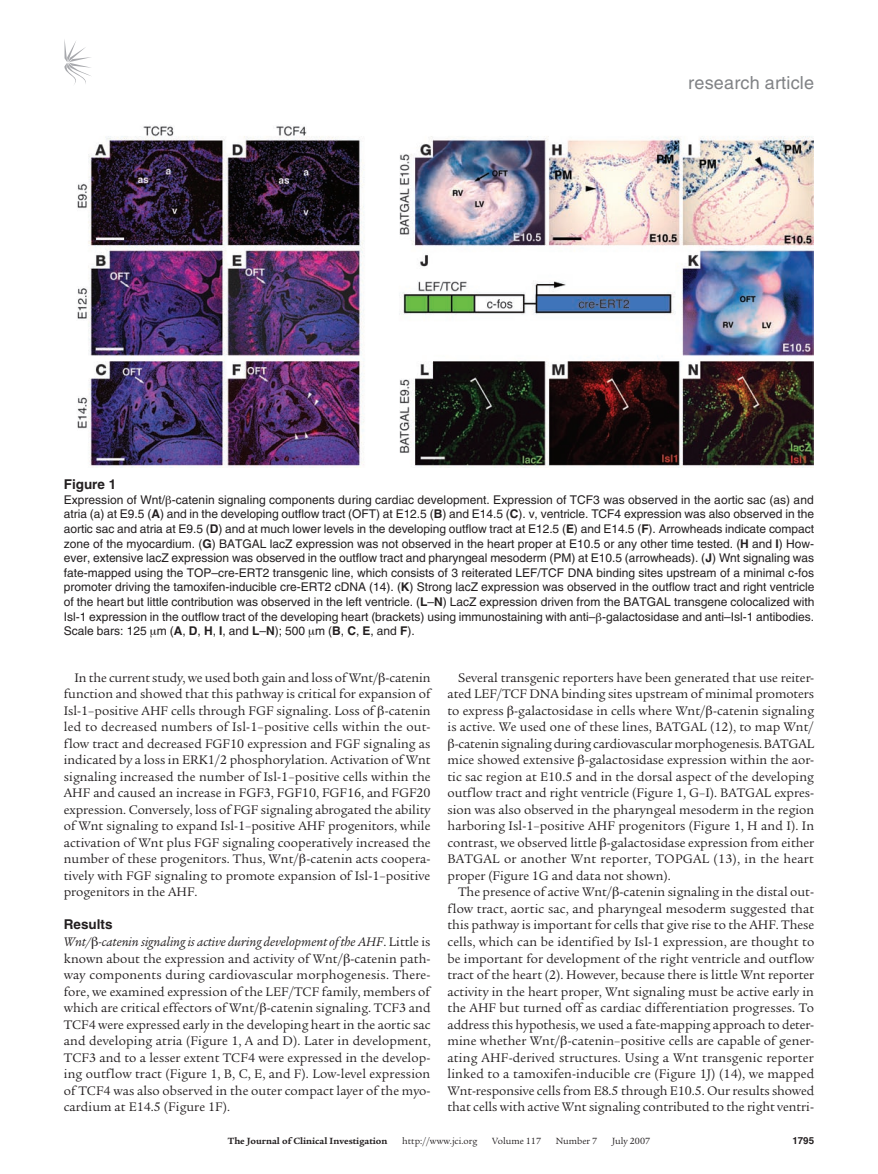
<style>
.page{position:relative;width:878px;height:1174px;background:#fff}
.page>*{position:absolute;margin:0;border:0;box-sizing:border-box;transform-origin:0 0}
.t1{font:18px "Helvetica LT Std";letter-spacing:.01em;color:#808285}
.t2{font:13.5px/16.5px "Legacy Serif Std";color:#231f20;text-align:justify}
.t3{font:700 13.5px "Helvetica LT Std";color:#231f20}
.t4{font:12px/14.7px "Helvetica LT Std";color:#231f20;text-align:justify}
.t5{font:9.75px "Legacy Serif Std";color:#231f20}
.t6{font:700 9.75px "Legacy Serif Std";color:#231f20}
.t7{font:700 9.75px "Helvetica LT Std";color:#231f20}
.s1{font-weight:700}
.s2{font-style:italic}
</style>
<div class="page">
<svg style="left:64px;top:39px;width:27px;height:45px"></svg>
<img style="left:77px;top:126px;width:736px;height:341px">
<h1 class="t1" style="left:688px;top:72px;width:127px">research article</h1>
<p class="t3" style="left:64px;top:476px;width:54px">Figure 1</p>
<p class="t4" style="left:64px;top:492px;width:752px">Expression of Wnt/ -catenin signaling components during cardiac development. Expression of TCF3 was observed in the aortic sac (as) and atria (a) at E9.5 (<span class="s1">A</span>) and in the developing outflow tract (OFT) at E12.5 (<span class="s1">B</span>) and E14.5 (<span class="s1">C</span>). v, ventricle. TCF4 expression was also observed in the aortic sac and atria at E9.5 (<span class="s1">D</span>) and at much lower levels in the developing outflow tract at E12.5 (<span class="s1">E</span>) and E14.5 (<span class="s1">F</span>). Arrowheads indicate compact zone of the myocardium. (<span class="s1">G</span>) BATGAL lacZ expression was not observed in the heart proper at E10.5 or any other time tested. (<span class="s1">H</span> and <span class="s1">I</span>) How&shy;ever, extensive lacZ expression was observed in the outflow tract and pharyngeal mesoderm (PM) at E10.5 (arrowheads). (<span class="s1">J</span>) Wnt signaling was fate-mapped using the TOP–cre-ERT2 transgenic line, which consists of 3 reiterated LEF/TCF DNA binding sites upstream of a minimal c-fos promoter driving the tamoxifen-inducible cre-ERT2 cDNA (14). (<span class="s1">K</span>) Strong lacZ expression was observed in the outflow tract and right ventricle of the heart but little contribution was observed in the left ventricle. (<span class="s1">L</span>–<span class="s1">N</span>) LacZ expression driven from the BATGAL transgene colocalized with Isl-1 expression in the outflow tract of the developing heart (brackets) using immunostaining with anti– -galactosidase and anti–Isl-1 antibodies.<br>Scale bars: 125 m (<span class="s1">A</span>, <span class="s1">D</span>, <span class="s1">H</span>, <span class="s1">I</span>, and <span class="s1">L</span>–<span class="s1">N</span>); 500 m (<span class="s1">B</span>, <span class="s1">C</span>, <span class="s1">E</span>, and <span class="s1">F</span>).</p>
<p class="t2" style="left:64px;top:669px;width:368px;text-indent:11px">In the current study, we used both gain and loss of Wnt/ -catenin function and showed that this pathway is critical for expansion of Isl-1–positive AHF cells through FGF signaling. Loss of -catenin led to decreased numbers of Isl-1–positive cells within the out&shy;flow tract and decreased FGF10 expression and FGF signaling as indicated by a loss in ERK1/2 phosphorylation. Activation of Wnt signaling increased the number of Isl-1–positive cells within the AHF and caused an increase in FGF3, FGF10, FGF16, and FGF20 expression. Conversely, loss of FGF signaling abrogated the ability of Wnt signaling to expand Isl-1–positive AHF progenitors, while activation of Wnt plus FGF signaling cooperatively increased the number of these progenitors. Thus, Wnt/ -catenin acts coopera&shy;tively with FGF signaling to promote expansion of Isl-1–positive progenitors in the AHF.</p>
<p class="t3" style="left:64px;top:916px;width:50px">Results</p>
<p class="t2" style="left:64px;top:933px;width:368px"><span class="s2">Wnt/ -catenin signaling is active during development of the AHF</span>. Little is known about the expression and activity of Wnt/ -catenin path&shy;way components during cardiovascular morphogenesis. There&shy;fore, we examined expression of the LEF/TCF family, members of which are critical effectors of Wnt/ -catenin signaling. TCF3 and TCF4 were expressed early in the developing heart in the aortic sac and developing atria (Figure 1, A and D). Later in development, TCF3 and to a lesser extent TCF4 were expressed in the develop&shy;ing outflow tract (Figure 1, B, C, E, and F). Low-level expression of TCF4 was also observed in the outer compact layer of the myo&shy;cardium at E14.5 (Figure 1F).</p>
<p class="t2" style="left:458px;top:669px;width:357px">Several transgenic reporters have been generated that use reiter-</p>
<p class="t2" style="left:447px;top:686px;width:368px">ated LEF/TCF DNA binding sites upstream of minimal promoters</p>
<p class="t2" style="left:447px;top:702px;width:368px">to express -galactosidase in cells where Wnt/ -catenin signaling</p>
<p class="t2" style="left:447px;top:719px;width:368px">is active. We used one of these lines, BATGAL (12), to map Wnt/</p>
<p class="t2" style="left:454px;top:735px;width:361px">-catenin signaling during cardiovascular morphogenesis. BATGAL</p>
<p class="t2" style="left:447px;top:752px;width:368px">mice showed extensive -galactosidase expression within the aor-</p>
<p class="t2" style="left:447px;top:768px;width:368px">tic sac region at E10.5 and in the dorsal aspect of the developing</p>
<p class="t2" style="left:447px;top:785px;width:368px">outflow tract and right ventricle (Figure 1, G–I). BATGAL expres-</p>
<p class="t2" style="left:447px;top:801px;width:368px">sion was also observed in the pharyngeal mesoderm in the region</p>
<p class="t2" style="left:447px;top:818px;width:368px">harboring Isl-1–positive AHF progenitors (Figure 1, H and I). In</p>
<p class="t2" style="left:447px;top:834px;width:368px">contrast, we observed little -galactosidase expression from either</p>
<p class="t2" style="left:447px;top:851px;width:368px">BATGAL or another Wnt reporter, TOPGAL (13), in the heart</p>
<p class="t2" style="left:447px;top:867px;width:225px">proper (Figure 1G and data not shown).</p>
<p class="t2" style="left:458px;top:884px;width:357px">The presence of active Wnt/ -catenin signaling in the distal out-</p>
<p class="t2" style="left:447px;top:900px;width:368px">flow tract, aortic sac, and pharyngeal mesoderm suggested that</p>
<p class="t2" style="left:447px;top:917px;width:368px">this pathway is important for cells that give rise to the AHF. These</p>
<p class="t2" style="left:447px;top:933px;width:368px">cells, which can be identified by Isl-1 expression, are thought to</p>
<p class="t2" style="left:447px;top:950px;width:368px">be important for development of the right ventricle and outflow</p>
<p class="t2" style="left:447px;top:966px;width:368px">tract of the heart (2). However, because there is little Wnt reporter</p>
<p class="t2" style="left:447px;top:983px;width:368px">activity in the heart proper, Wnt signaling must be active early in</p>
<p class="t2" style="left:447px;top:999px;width:368px">the AHF but turned off as cardiac differentiation progresses. To</p>
<p class="t2" style="left:447px;top:1016px;width:368px">address this hypothesis, we used a fate-mapping approach to deter-</p>
<p class="t2" style="left:447px;top:1032px;width:368px">mine whether Wnt/ -catenin–positive cells are capable of gener-</p>
<p class="t2" style="left:447px;top:1049px;width:368px">ating AHF-derived structures. Using a Wnt transgenic reporter</p>
<p class="t2" style="left:447px;top:1065px;width:368px">linked to a tamoxifen-inducible cre (Figure 1J) (14), we mapped</p>
<p class="t2" style="left:447px;top:1082px;width:368px">Wnt-responsive cells from E8.5 through E10.5. Our results showed</p>
<p class="t2" style="left:447px;top:1098px;width:368px">that cells with active Wnt signaling contributed to the right ventri-</p>
<p class="t6" style="left:228px;top:1135px;width:161px">The Journal of Clinical Investigation</p>
<p class="t5" style="left:402px;top:1135px;width:77px">http://www.jci.org</p>
<p class="t5" style="left:492px;top:1135px;width:50px">Volume 117</p>
<p class="t5" style="left:555px;top:1135px;width:43px">Number 7</p>
<p class="t5" style="left:612px;top:1135px;width:40px">July 2007</p>
<p class="t7" style="left:792px;top:1134px;width:23px">1795</p>
</div>
